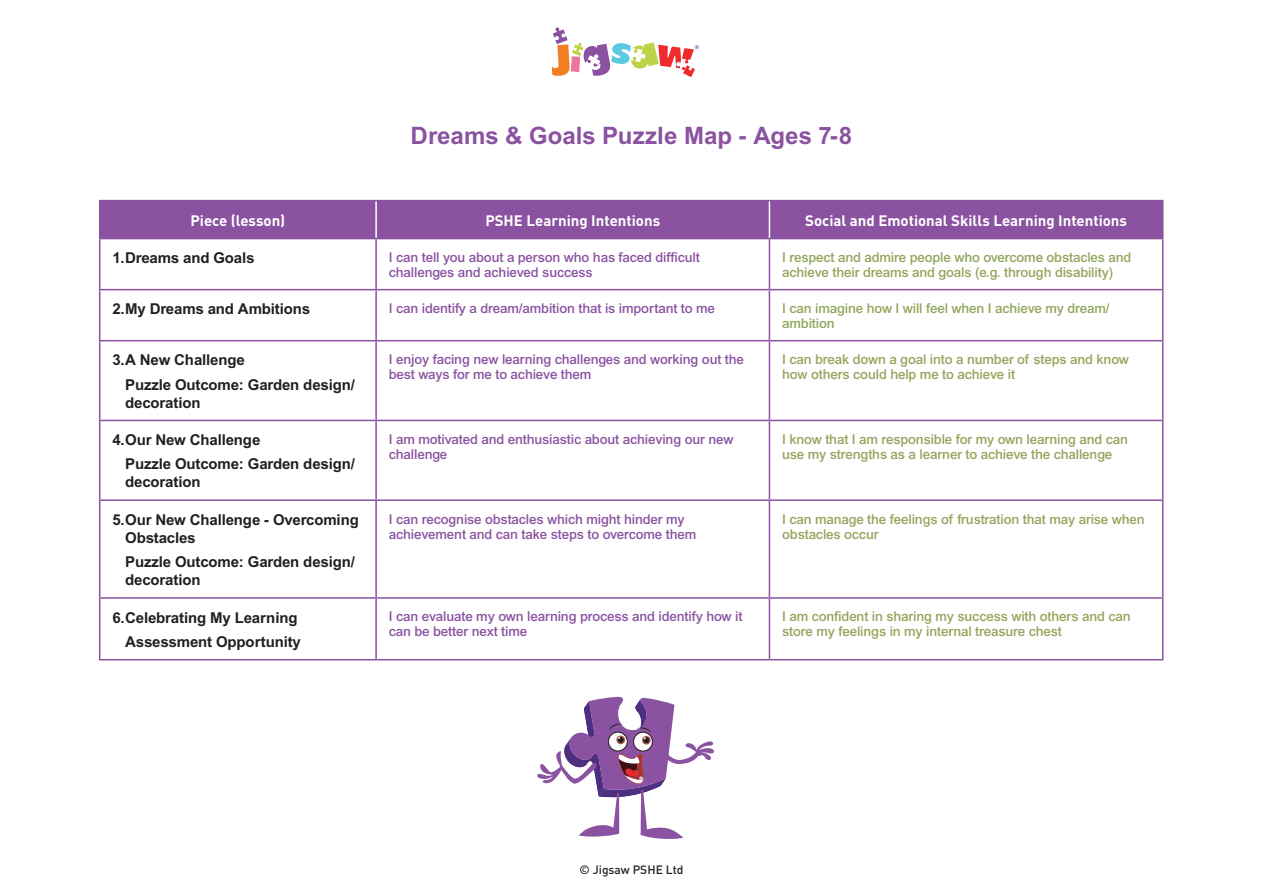
<style>
.page{position:relative;width:1263px;height:893px;background:#fff}
.page>*{position:absolute;margin:0;border:0;box-sizing:border-box;transform-origin:0 0}
.t1{font:700 24px "Arial";color:#8a52a0}
.t2{font:700 15px/18px "Arial";letter-spacing:-.01em;color:#231f20}
.t3{font:700 15px "DIN";color:#fff}
.t4{font:500 13.5px/15px "Arial";letter-spacing:-.01em;color:#92a55b}
.t5{font:500 13.5px/15px "Arial";letter-spacing:-.01em;color:#8a52a0}
.t6{font:500 12px "DIN";color:#231f20}
</style>
<div class="page">
<svg style="left:552px;top:27px;width:147px;height:50px"></svg>
<div style="left:100px;top:201px;width:1062px;height:37px;background:#8a52a0"></div>
<hr style="left:99px;top:238px;width:277px;height:1px;background:#8a52a0">
<hr style="left:99px;top:239px;width:1px;height:50px;background:#8a52a0">
<hr style="left:376px;top:238px;width:393px;height:1px;background:#8a52a0">
<hr style="left:375px;top:239px;width:2px;height:50px;background:#8a52a0">
<hr style="left:769px;top:239px;width:1px;height:50px;background:#8a52a0">
<hr style="left:1162px;top:239px;width:1px;height:50px;background:#8a52a0">
<hr style="left:99px;top:289px;width:277px;height:1px;background:#8a52a0">
<hr style="left:99px;top:290px;width:1px;height:50px;background:#8a52a0">
<hr style="left:376px;top:289px;width:393px;height:1px;background:#8a52a0">
<hr style="left:375px;top:290px;width:2px;height:50px;background:#8a52a0">
<hr style="left:769px;top:289px;width:394px;height:1px;background:#8a52a0">
<hr style="left:769px;top:290px;width:1px;height:50px;background:#8a52a0">
<hr style="left:1162px;top:290px;width:1px;height:50px;background:#8a52a0">
<hr style="left:99px;top:340px;width:277px;height:1px;background:#8a52a0">
<hr style="left:99px;top:341px;width:1px;height:79px;background:#8a52a0">
<hr style="left:376px;top:340px;width:393px;height:1px;background:#8a52a0">
<hr style="left:375px;top:341px;width:2px;height:79px;background:#8a52a0">
<hr style="left:769px;top:340px;width:394px;height:1px;background:#8a52a0">
<hr style="left:769px;top:341px;width:1px;height:79px;background:#8a52a0">
<hr style="left:1162px;top:341px;width:1px;height:79px;background:#8a52a0">
<hr style="left:99px;top:420px;width:277px;height:1px;background:#8a52a0">
<hr style="left:99px;top:421px;width:1px;height:78px;background:#8a52a0">
<hr style="left:376px;top:420px;width:393px;height:1px;background:#8a52a0">
<hr style="left:375px;top:421px;width:2px;height:78px;background:#8a52a0">
<hr style="left:769px;top:420px;width:394px;height:1px;background:#8a52a0">
<hr style="left:769px;top:421px;width:1px;height:78px;background:#8a52a0">
<hr style="left:1162px;top:421px;width:1px;height:78px;background:#8a52a0">
<hr style="left:99px;top:499px;width:277px;height:2px;background:#8a52a0">
<hr style="left:99px;top:501px;width:1px;height:96px;background:#8a52a0">
<hr style="left:376px;top:499px;width:393px;height:2px;background:#8a52a0">
<hr style="left:375px;top:501px;width:2px;height:96px;background:#8a52a0">
<hr style="left:769px;top:499px;width:394px;height:2px;background:#8a52a0">
<hr style="left:769px;top:501px;width:1px;height:96px;background:#8a52a0">
<hr style="left:1162px;top:501px;width:1px;height:96px;background:#8a52a0">
<hr style="left:99px;top:597px;width:277px;height:2px;background:#8a52a0">
<hr style="left:99px;top:599px;width:1px;height:60px;background:#8a52a0">
<hr style="left:376px;top:597px;width:393px;height:2px;background:#8a52a0">
<hr style="left:375px;top:599px;width:2px;height:60px;background:#8a52a0">
<hr style="left:769px;top:597px;width:394px;height:2px;background:#8a52a0">
<hr style="left:769px;top:599px;width:1px;height:60px;background:#8a52a0">
<hr style="left:1162px;top:599px;width:1px;height:60px;background:#8a52a0">
<hr style="left:99px;top:659px;width:277px;height:1px;background:#8a52a0">
<hr style="left:376px;top:659px;width:393px;height:1px;background:#8a52a0">
<hr style="left:769px;top:659px;width:394px;height:1px;background:#8a52a0">
<hr style="left:769px;top:238px;width:394px;height:1px;background:#8a52a0">
<hr style="left:99px;top:200px;width:277px;height:1px;background:#8a52a0">
<hr style="left:99px;top:201px;width:1px;height:37px;background:#8a52a0">
<hr style="left:376px;top:200px;width:393px;height:1px;background:#8a52a0">
<hr style="left:769px;top:200px;width:394px;height:1px;background:#8a52a0">
<hr style="left:1162px;top:201px;width:1px;height:37px;background:#8e5891">
<hr style="left:375px;top:201px;width:2px;height:37px;background:#fff">
<hr style="left:769px;top:201px;width:1px;height:37px;background:#fff">
<svg style="left:537px;top:697px;width:177px;height:142px"></svg>
<p class="t1" style="left:411px;top:122px;width:443px">Dreams &amp; Goals Puzzle Map - Ages 7-8</p>
<p class="t3" style="left:190px;top:211px;width:96px">Piece (lesson)</p>
<p class="t3" style="left:485px;top:211px;width:176px">PSHE Learning Intentions</p>
<p class="t3" style="left:805px;top:211px;width:323px">Social and Emotional Skills Learning Intentions</p>
<p class="t2" style="left:112px;top:249px;width:144px">1.Dreams and Goals</p>
<p class="t5" style="left:389px;top:250px;width:312px">I can tell you about a person who has faced difficult challenges and achieved success</p>
<p class="t4" style="left:782px;top:250px;width:351px">I respect and admire people who overcome obstacles and achieve their dreams and goals (e.g. through disability)</p>
<p class="t2" style="left:112px;top:300px;width:199px">2.My Dreams and Ambitions</p>
<p class="t5" style="left:389px;top:301px;width:328px">I can identify a dream/ambition that is important to me</p>
<p class="t4" style="left:782px;top:301px;width:329px">I can imagine how I will feel when I achieve my dream/ ambition</p>
<p class="t2" style="left:112px;top:351px;width:134px">3.A New Challenge</p>
<p class="t2" style="left:125px;top:375px;width:231px">Puzzle Outcome: Garden design/ decoration</p>
<p class="t5" style="left:389px;top:352px;width:357px">I enjoy facing new learning challenges and working out the best ways for me to achieve them</p>
<p class="t4" style="left:782px;top:352px;width:348px">I can break down a goal into a number of steps and know how others could help me to achieve it</p>
<p class="t2" style="left:112px;top:431px;width:149px">4.Our New Challenge</p>
<p class="t2" style="left:125px;top:455px;width:231px">Puzzle Outcome: Garden design/ decoration</p>
<p class="t2" style="left:125px;top:510px;width:235px;text-indent:-13px">5.Our New Challenge - Overcoming<br>Obstacles</p>
<p class="t2" style="left:125px;top:553px;width:231px">Puzzle Outcome: Garden design/ decoration</p>
<p class="t2" style="left:112px;top:608px;width:187px">6.Celebrating My Learning</p>
<p class="t2" style="left:125px;top:632px;width:177px">Assessment Opportunity</p>
<p class="t5" style="left:389px;top:431px;width:346px">I am motivated and enthusiastic about achieving our new challenge</p>
<p class="t4" style="left:782px;top:431px;width:347px">I know that I am responsible for my own learning and can use my strengths as a learner to achieve the challenge</p>
<p class="t5" style="left:389px;top:511px;width:309px">I can recognise obstacles which might hinder my achievement and can take steps to overcome them</p>
<p class="t4" style="left:782px;top:511px;width:364px">I can manage the feelings of frustration that may arise when obstacles occur</p>
<p class="t5" style="left:389px;top:609px;width:355px">I can evaluate my own learning process and identify how it can be better next time</p>
<p class="t4" style="left:782px;top:609px;width:350px">I am confident in sharing my success with others and can store my feelings in my internal treasure chest</p>
<p class="t6" style="left:579px;top:862px;width:105px">© Jigsaw PSHE Ltd</p>
</div>
